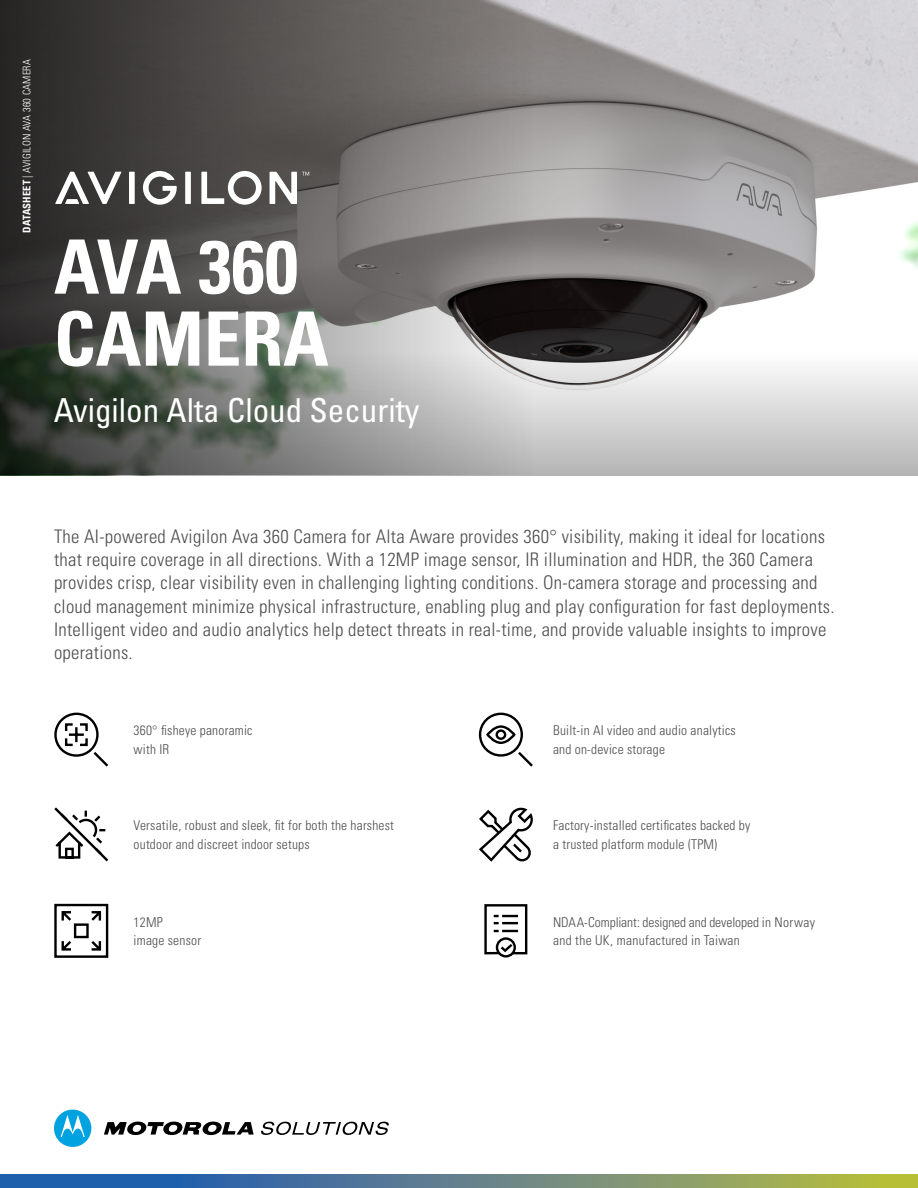
<style>
.page{position:relative;width:918px;height:1188px;background:#fff}
.page>*{position:absolute;margin:0;border:0;box-sizing:border-box;transform-origin:0 0}
.t1{font:700 condensed 75px/72px "Univers LT Std";color:#fff}
.t2{font:condensed 33px "Univers LT Std";color:#fff}
.t3{font:300 condensed 18.75px/23.2px "Univers LT Std";letter-spacing:.015em;color:#4d4d4d}
.t4{font:300 condensed 13.5px/18.3px "Univers LT Std";letter-spacing:.015em;color:#4d4d4d}
.t5{font:300 condensed 10.5px "Univers LT Std";letter-spacing:.015em;color:#fff}
.s1{font-weight:700}
</style>
<div class="page">
<svg style="left:104px;top:1122px;width:150px;height:14px"></svg>
<svg style="left:54px;top:1110px;width:37px;height:37px"></svg>
<svg style="left:261px;top:1122px;width:128px;height:13px"></svg>
<svg style="left:0;top:1174px;width:918px;height:14px;background:#628484"></svg>
<img style="left:533px;top:0;width:385px;height:351px">
<svg style="left:533px;top:351px;width:385px;height:124px"></svg>
<div style="left:496px;top:937px;width:20px;height:21px;border:2px solid #000;border-radius:50%"></div>
<svg style="left:484px;top:904px;width:44px;height:52px"></svg>
<svg style="left:54px;top:712px;width:55px;height:55px"></svg>
<svg style="left:54px;top:903px;width:55px;height:55px"></svg>
<svg style="left:478px;top:712px;width:55px;height:55px"></svg>
<svg style="left:54px;top:807px;width:55px;height:55px"></svg>
<svg style="left:479px;top:807px;width:54px;height:55px"></svg>
<svg style="left:0;top:0;width:533px;height:475px;background:#646361"></svg>
<div style="left:129px;top:172px;width:6px;height:32px;background:#fff"></div>
<div style="left:185px;top:172px;width:6px;height:32px;background:#fff"></div>
<svg style="left:55px;top:172px;width:66px;height:32px"></svg>
<svg style="left:201px;top:171px;width:61px;height:34px"></svg>
<svg style="left:142px;top:170px;width:35px;height:35px"></svg>
<svg style="left:270px;top:172px;width:39px;height:32px"></svg>
<p class="t5" style="left:21px;top:233px;width:175px;rotate:-90deg"><span class="s1">DATASHEET</span> | AVIGILON AVA 360 CAMERA</p>
<h1 class="t1" style="left:54px;top:231px;width:277px">AVA 360<br>CAMERA</h1>
<h2 class="t2" style="left:54px;top:389px;width:367px">Avigilon Alta Cloud Security</h2>
<p class="t3" style="left:54px;top:525px;width:782px">The AI-powered Avigilon Ava 360 Camera for Alta Aware provides 360° visibility, making it ideal for locations that require coverage in all directions. With a 12MP image sensor, IR illumination and HDR, the 360 Camera provides crisp, clear visibility even in challenging lighting conditions. On-camera storage and processing and cloud management minimize physical infrastructure, enabling plug and play configuration for fast deployments.<br>Intelligent video and audio analytics help detect threats in real-time, and provide valuable insights to improve operations.</p>
<p class="t4" style="left:134px;top:721px;width:120px">360° fisheye panoramic with IR</p>
<p class="t4" style="left:553px;top:721px;width:184px">Built-in AI video and audio analytics and on-device storage</p>
<p class="t4" style="left:134px;top:817px;width:262px">Versatile, robust and sleek, fit for both the harshest outdoor and discreet indoor setups</p>
<p class="t4" style="left:553px;top:817px;width:199px">Factory-installed certificates backed by a trusted platform module (TPM)</p>
<p class="t4" style="left:134px;top:913px;width:69px">12MP<br>image sensor</p>
<p class="t4" style="left:553px;top:913px;width:264px">NDAA-Compliant: designed and developed in Norway and the UK, manufactured in Taiwan</p>
</div>
